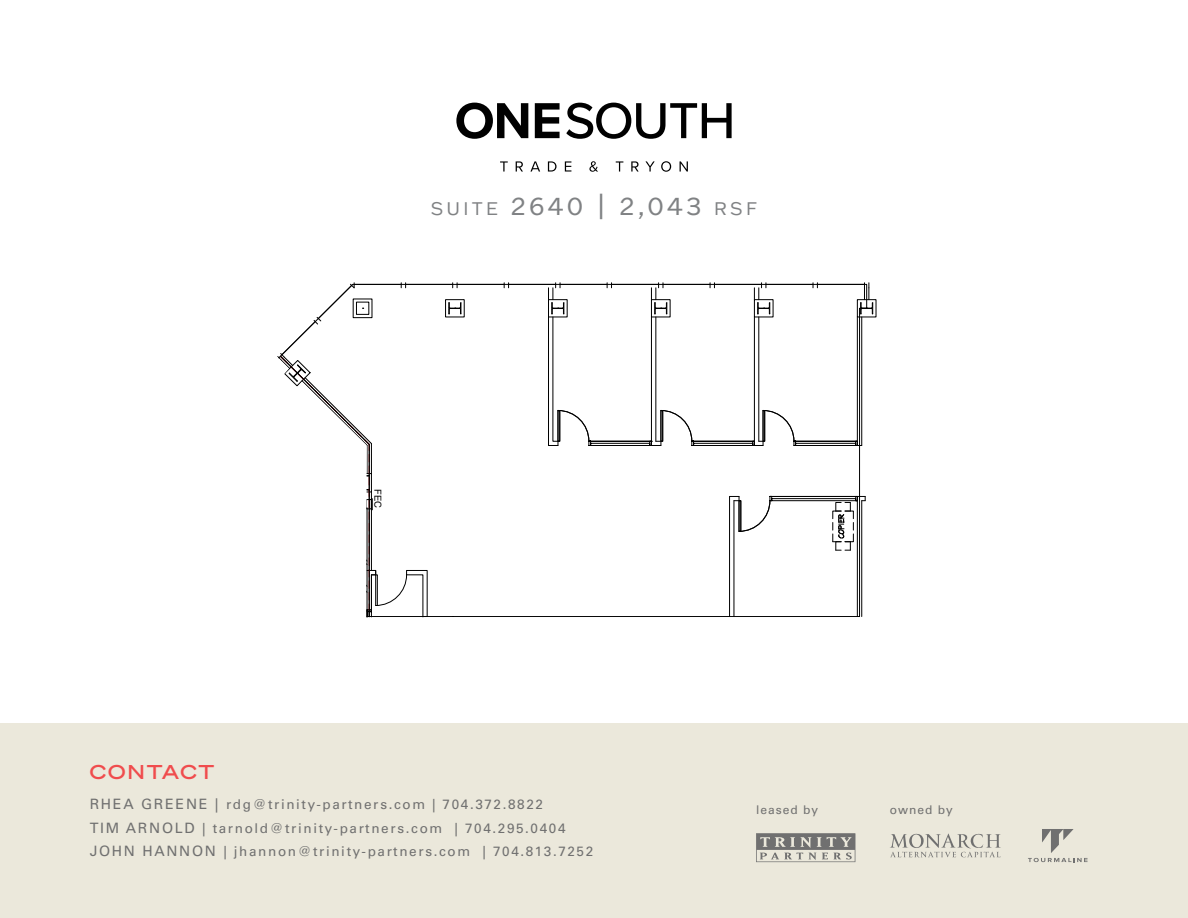
<style>
.page{position:relative;width:1188px;height:918px;background:#fff}
.page>*{position:absolute;margin:0;border:0;box-sizing:border-box;transform-origin:0 0}
.t1{font:25.5px "Franklin Gothic ATF";letter-spacing:.13em;color:#808284}
.t2{font:19.5px "Sohne Breit Kraftig";letter-spacing:.105em;color:#f04c4d}
.t3{font:13.5px/23.7px "Univers LT Std";letter-spacing:.12em;color:#707070}
.t4{font:12px "Univers LT Std";letter-spacing:.085em;color:#707070}
.t5{font:9.6px "Arial";color:#000}
.s1{font-size:17.85px}
.s2{font-size:14.25px}
</style>
<div class="page">
<svg style="left:456px;top:103px;width:72px;height:36px"></svg>
<svg style="left:535px;top:103px;width:25px;height:35px"></svg>
<svg style="left:500px;top:161px;width:8px;height:11px"></svg>
<svg style="left:516px;top:161px;width:7px;height:11px"></svg>
<svg style="left:530px;top:161px;width:10px;height:11px"></svg>
<svg style="left:548px;top:161px;width:9px;height:11px"></svg>
<svg style="left:565px;top:161px;width:6px;height:11px"></svg>
<svg style="left:589px;top:161px;width:9px;height:11px"></svg>
<svg style="left:616px;top:161px;width:7px;height:11px"></svg>
<svg style="left:631px;top:161px;width:8px;height:11px"></svg>
<svg style="left:645px;top:161px;width:10px;height:11px"></svg>
<svg style="left:661px;top:161px;width:10px;height:11px"></svg>
<svg style="left:680px;top:161px;width:8px;height:11px"></svg>
<svg style="left:566px;top:103px;width:166px;height:36px"></svg>
<div style="left:0;top:723px;width:1188px;height:195px;background:#ebe8db"></div>
<svg style="left:890px;top:834px;width:111px;height:24px"></svg>
<svg style="left:1028px;top:829px;width:60px;height:33px"></svg>
<svg style="left:756px;top:833px;width:99px;height:29px"></svg>
<svg style="left:548px;top:283px;width:325px;height:35px"></svg>
<svg style="left:280px;top:284px;width:587px;height:333px"></svg>
<h1 class="t1" style="left:431px;top:189px;width:328px"><span class="s1">SUITE</span> 2640 | 2,043 <span class="s1">RSF</span></h1>
<p class="t5" style="left:385px;top:489px;width:21px;rotate:90deg">FEC</p>
<h2 class="t2" style="left:90px;top:759px;width:126px">CONTACT</h2>
<p class="t3" style="left:90px;top:792px;width:505px"><span class="s2">RHEA GREENE |</span> rdg@trinity-partners.com | 704.372.8822<br><span class="s2">TIM ARNOLD</span> | tarnold@trinity-partners.com | 704.295.0404<br><span class="s2">JOHN HANNON</span> | jhannon@trinity-partners.com | 704.813.7252</p>
<p class="t4" style="left:756px;top:803px;width:64px">leased by</p>
<p class="t4" style="left:890px;top:803px;width:65px">owned by</p>
</div>
